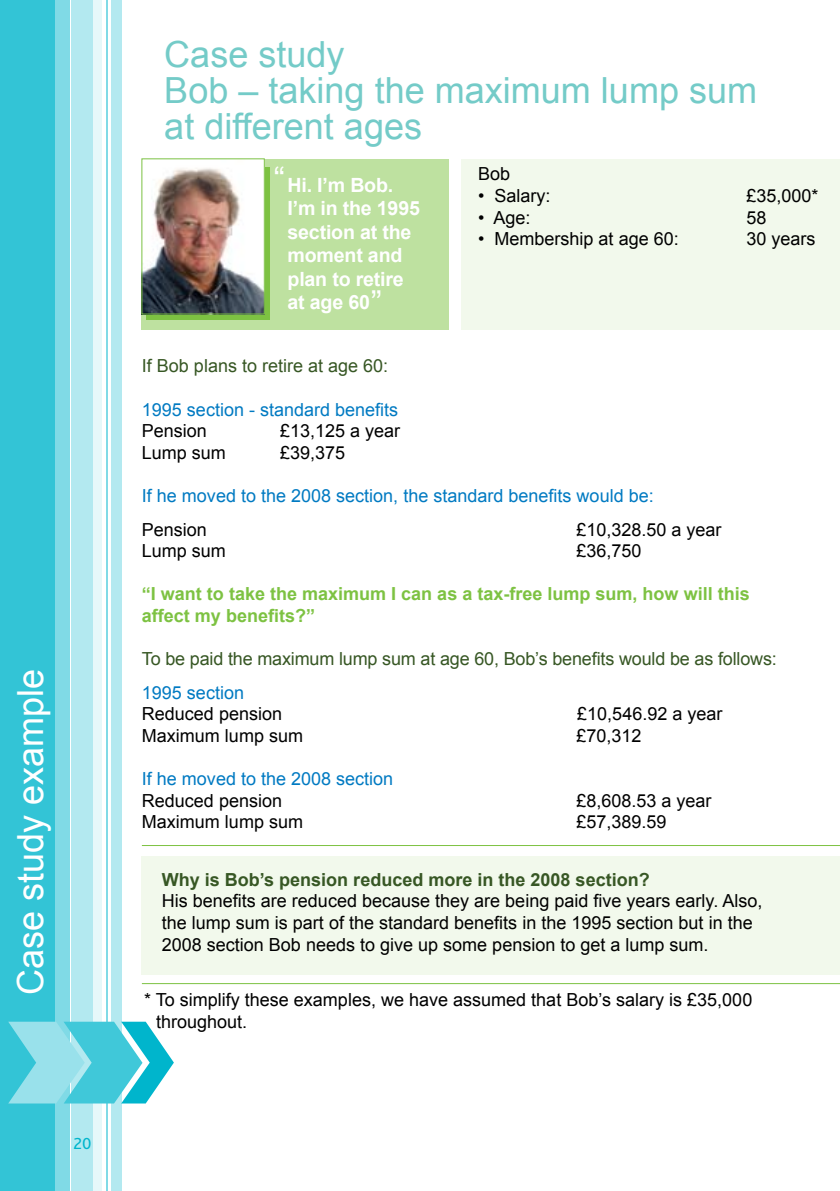
<style>
.page{position:relative;width:840px;height:1191px;background:#fff}
.page>*{position:absolute;margin:0;border:0;box-sizing:border-box;transform-origin:0 0}
.t1{font:36px/36px "Arial";color:#74cbc8}
.t2{font:36px "Arial";color:#fff}
.t3{font:33.6px "Arial";color:#fff}
.t4{font:700 19.6px/23.6px "Arial";letter-spacing:-.01em;color:#fff}
.t5{font:18px/21.6px "Arial";color:#000}
.t6{font:18px "Arial";color:#007ac2}
.t7{font:18px "Arial";letter-spacing:-.01em;color:#375724}
.t8{font:700 18px/21.6px "Arial";color:#7dc242}
.t9{font:700 18px "Arial";color:#375724}
.t10{font:16.8px "Bliss 2";color:#00b5cc}
</style>
<div class="page">
<div style="left:0;top:0;width:55px;height:1191px;background:#33c4d6"></div>
<div style="left:55px;top:0;width:15px;height:1191px;background:#80dae6"></div>
<div style="left:71px;top:0;width:26px;height:1191px;background:#b3e9f0"></div>
<div style="left:93px;top:0;width:8px;height:1191px;background:#e6f8fa"></div>
<hr style="left:106px;top:0;width:1px;height:1191px;background:#80dae6">
<div style="left:111px;top:0;width:11px;height:1191px;background:#b3e9f0"></div>
<svg style="left:8px;top:1021px;width:166px;height:82px"></svg>
<div style="left:142px;top:855px;width:697px;height:119px;background:#f2f9ec"></div>
<div style="left:141px;top:159px;width:307px;height:171px;background:#bee1a0"></div>
<div style="left:461px;top:159px;width:378px;height:171px;background:#f2f9ec"></div>
<svg style="left:147px;top:167px;width:123px;height:152px;background:#84b85b"></svg>
<hr style="left:142px;top:983px;width:697px;height:1px;background:#7dc242">
<hr style="left:142px;top:845px;width:697px;height:1px;background:#7dc242">
<img style="left:143px;top:160px;width:119px;height:152px">
<h1 class="t2" style="left:7px;top:995px;width:328px;rotate:-90deg">Case study example</h1>
<p class="t10" style="left:74px;top:1132px;width:20px">20</p>
<h1 class="t1" style="left:164px;top:36px;width:594px">Case study<br>Bob – taking the maximum lump sum at different ages</h1>
<h2 class="t3" style="left:274px;top:157px;width:13px">“</h2>
<p class="t4" style="left:287px;top:174px;width:134px">Hi. I’m Bob.<br>I’m in the 1995 section at the moment and plan to retire at age 60</p>
<h2 class="t3" style="left:370px;top:281px;width:13px">”</h2>
<p class="t5" style="left:478px;top:163px;width:34px">Bob</p>
<p class="t5" style="left:478px;top:185px;width:74px">• Salary:</p>
<p class="t5" style="left:746px;top:185px;width:74px">£35,000*</p>
<p class="t5" style="left:478px;top:207px;width:54px">• Age:</p>
<p class="t5" style="left:746px;top:207px;width:22px">58</p>
<p class="t5" style="left:478px;top:228px;width:202px">• Membership at age 60:</p>
<p class="t5" style="left:746px;top:228px;width:71px">30 years</p>
<p class="t7" style="left:142px;top:354px;width:248px">If Bob plans to retire at age 60:</p>
<p class="t6" style="left:142px;top:397px;width:258px">1995 section - standard benefits</p>
<p class="t5" style="left:142px;top:420px;width:67px">Pension</p>
<p class="t5" style="left:280px;top:420px;width:122px">£13,125 a year</p>
<p class="t5" style="left:142px;top:442px;width:86px">Lump sum</p>
<p class="t5" style="left:280px;top:442px;width:67px">£39,375</p>
<p class="t6" style="left:142px;top:484px;width:513px">If he moved to the 2008 section, the standard benefits would be:</p>
<p class="t5" style="left:142px;top:518px;width:67px">Pension</p>
<p class="t5" style="left:576px;top:518px;width:147px">£10,328.50 a year</p>
<p class="t5" style="left:142px;top:540px;width:86px">Lump sum</p>
<p class="t5" style="left:576px;top:540px;width:67px">£36,750</p>
<p class="t8" style="left:142px;top:584px;width:609px">“I want to take the maximum I can as a tax-free lump sum, how will this affect my benefits?”</p>
<p class="t7" style="left:142px;top:647px;width:636px">To be paid the maximum lump sum at age 60, Bob’s benefits would be as follows:</p>
<p class="t6" style="left:142px;top:680px;width:104px">1995 section</p>
<p class="t5" style="left:142px;top:703px;width:142px">Reduced pension</p>
<p class="t5" style="left:577px;top:703px;width:147px">£10,546.92 a year</p>
<p class="t5" style="left:142px;top:725px;width:163px">Maximum lump sum</p>
<p class="t5" style="left:576px;top:725px;width:67px">£70,312</p>
<p class="t6" style="left:142px;top:767px;width:253px">If he moved to the 2008 section</p>
<p class="t5" style="left:142px;top:790px;width:142px">Reduced pension</p>
<p class="t5" style="left:576px;top:790px;width:137px">£8,608.53 a year</p>
<p class="t5" style="left:142px;top:811px;width:163px">Maximum lump sum</p>
<p class="t5" style="left:576px;top:811px;width:92px">£57,389.59</p>
<p class="t9" style="left:162px;top:867px;width:489px">Why is Bob’s pension reduced more in the 2008 section?</p>
<p class="t5" style="left:162px;top:890px;width:602px">His benefits are reduced because they are being paid five years early. Also, the lump sum is part of the standard benefits in the 1995 section but in the<br>2008 section Bob needs to give up some pension to get a lump sum.</p>
<p class="t5" style="left:156px;top:989px;width:597px;text-indent:-12px">* To simplify these examples, we have assumed that Bob’s salary is £35,000 throughout.</p>
</div>
